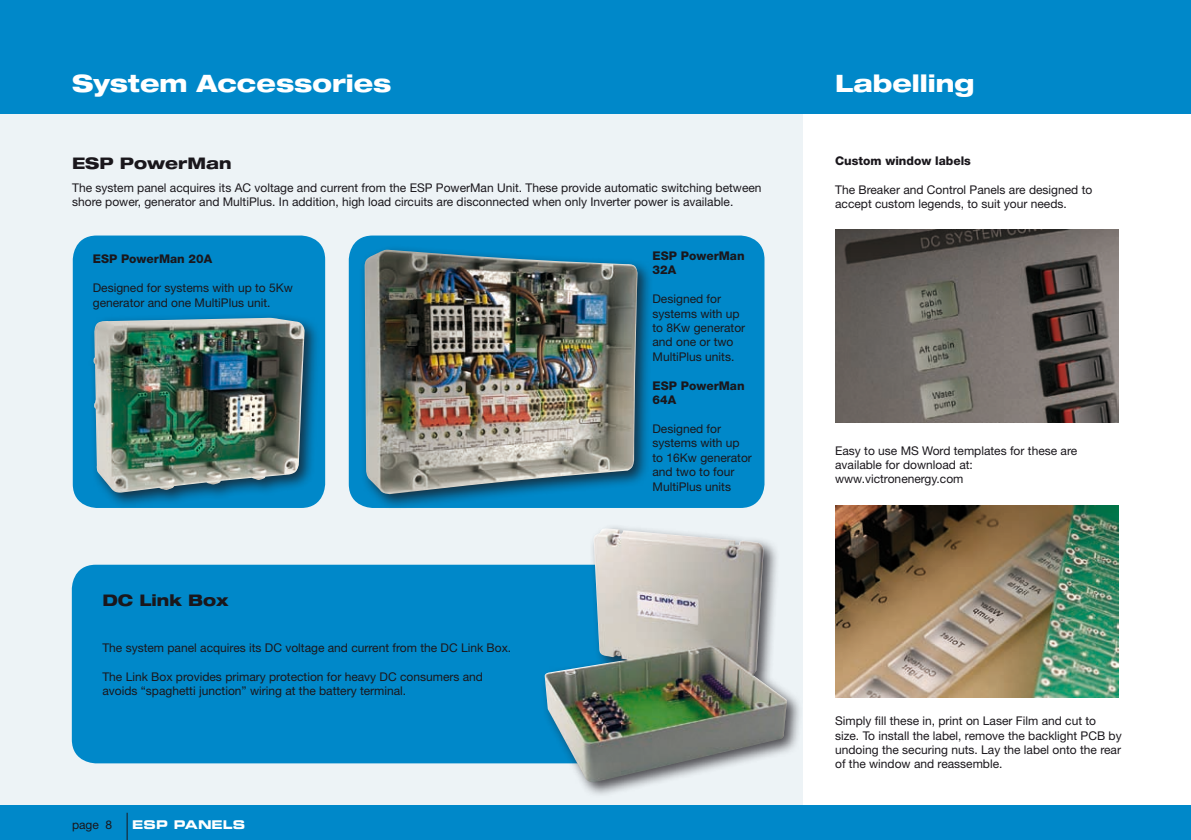
<style>
.page{position:relative;width:1191px;height:840px;background:#fff}
.page>*{position:absolute;margin:0;border:0;box-sizing:border-box;transform-origin:0 0}
.t1{font:800 expanded 24px "Helvetica Neue";color:#fff}
.t2{font:800 expanded 16px "Helvetica Neue";color:#1a171c}
.t3{font:12px/14.4px "Helvetica Neue";color:#1a171c}
.t4{font:800 12px/14.4px "Helvetica Neue";color:#1a171c}
.t5{font:12px "Eurostile Bold Extended Two";color:#fff}
</style>
<div class="page">
<div style="left:0;top:113px;width:802px;height:692px;background:#edf3f6"></div>
<div style="left:0;top:0;width:1191px;height:113px;background:#0088c9"></div>
<div style="left:0;top:805px;width:1191px;height:34px;background:#0088c9"></div>
<div style="left:349px;top:235px;width:415px;height:272px;background:#0088c9;border-radius:24px"></div>
<div style="left:73px;top:235px;width:252px;height:272px;background:#0088c9;border-radius:24px"></div>
<div style="left:72px;top:564px;width:564px;height:199px;background:#0088c9;border-radius:24px"></div>
<div style="left:359px;top:244px;width:303px;height:274px;background:#1a171c;opacity:.75"></div>
<img style="left:365px;top:249px;width:272px;height:245px">
<div style="left:539px;top:522px;width:314px;height:314px;background:#1a171c;opacity:.75"></div>
<img style="left:544px;top:528px;width:243px;height:254px">
<div style="left:88px;top:312px;width:242px;height:205px;background:#1a171c;opacity:.75"></div>
<img style="left:94px;top:317px;width:210px;height:175px">
<img style="left:835px;top:229px;width:284px;height:193px">
<img style="left:835px;top:505px;width:284px;height:191px">
<svg style="left:127px;top:812px;width:1px;height:27px"></svg>
<h1 class="t1" style="left:72px;top:68px;width:321px">System Accessories</h1>
<h1 class="t1" style="left:835px;top:68px;width:141px">Labelling</h1>
<h2 class="t2" style="left:72px;top:153px;width:161px">ESP PowerMan</h2>
<p class="t3" style="left:72px;top:180px;width:691px">The system panel acquires its AC voltage and current from the ESP PowerMan Unit. These provide automatic switching between shore power, generator and MultiPlus. In addition, high load circuits are disconnected when only Inverter power is available.</p>
<p class="t4" style="left:93px;top:252px;width:121px">ESP PowerMan 20A</p>
<p class="t3" style="left:93px;top:280px;width:202px">Designed for systems with up to 5Kw generator and one MultiPlus unit.</p>
<h2 class="t2" style="left:102px;top:590px;width:128px">DC Link Box</h2>
<p class="t3" style="left:102px;top:639px;width:410px">The system panel acquires its DC voltage and current from the DC Link Box.</p>
<p class="t3" style="left:102px;top:668px;width:382px">The Link Box provides primary protection for heavy DC consumers and avoids “spaghetti junction” wiring at the battery terminal.</p>
<p class="t3" style="left:72px;top:816px;width:42px">page 8</p>
<p class="t5" style="left:132px;top:815px;width:114px">ESP PANELS</p>
<p class="t4" style="left:652px;top:248px;width:94px">ESP PowerMan<br>32A</p>
<p class="t3" style="left:652px;top:291px;width:94px">Designed for systems with up to 8Kw generator and one or two<br>MultiPlus units.</p>
<p class="t4" style="left:652px;top:378px;width:94px">ESP PowerMan<br>64A</p>
<p class="t3" style="left:652px;top:421px;width:101px">Designed for systems with up to 16Kw generator and two to four<br>MultiPlus units</p>
<p class="t4" style="left:835px;top:153px;width:137px">Custom window labels</p>
<p class="t3" style="left:835px;top:182px;width:259px">The Breaker and Control Panels are designed to accept custom legends, to suit your needs.</p>
<p class="t3" style="left:835px;top:442px;width:244px">Easy to use MS Word templates for these are available for download at: www.victronenergy.com</p>
<p class="t3" style="left:835px;top:713px;width:288px">Simply fill these in, print on Laser Film and cut to size. To install the label, remove the backlight PCB by undoing the securing nuts. Lay the label onto the rear of the window and reassemble.</p>
</div>
